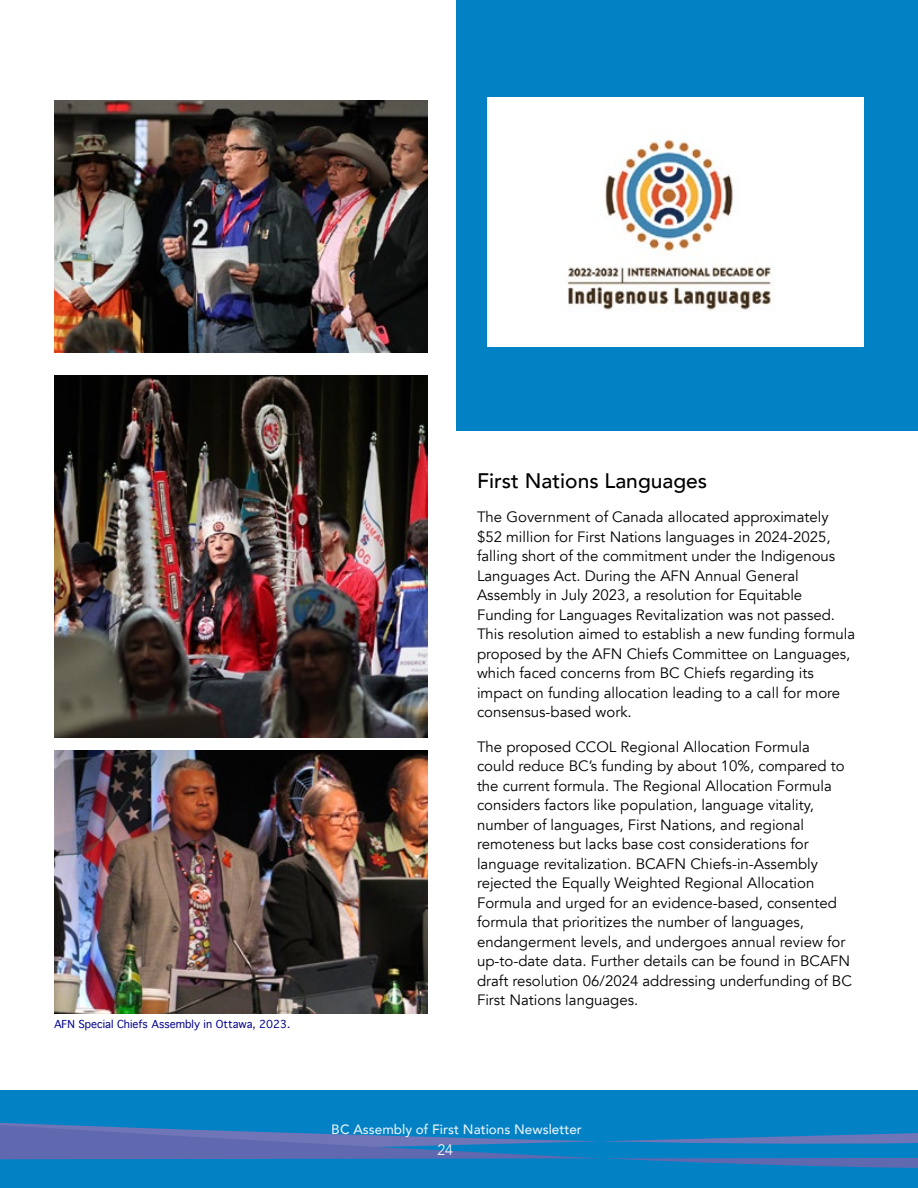
<style>
.page{position:relative;width:918px;height:1188px;background:#fff}
.page>*{position:absolute;margin:0;border:0;box-sizing:border-box;transform-origin:0 0}
.t1{font:500 21px "Avenir";color:#000}
.t2{font:15px/19.5px "Avenir";color:#000}
.t3{font:300 15px "Avenir";color:#fff}
.t4{font:500 13.5px "Avenir";color:#fff}
.t5{font:10.5px "Geneva";color:#00008e}
</style>
<div class="page">
<div style="left:0;top:1090px;width:918px;height:98px;background:#0281c5"></div>
<svg style="left:0;top:1122px;width:918px;height:46px"></svg>
<div style="left:457px;top:0;width:461px;height:430px;background:#0281c5"></div>
<img style="left:488px;top:98px;width:376px;height:248px">
<img style="left:54px;top:100px;width:374px;height:252px">
<img style="left:54px;top:375px;width:374px;height:363px">
<img style="left:54px;top:750px;width:374px;height:264px">
<p class="t5" style="left:54px;top:1019px;width:238px">AFN Special Chiefs Assembly in Ottawa, 2023.</p>
<p class="t1" style="left:477px;top:462px;width:232px">First Nations Languages</p>
<p class="t2" style="left:477px;top:507px;width:380px">The Government of Canada allocated approximately $52 million for First Nations languages in 2024-2025, falling short of the commitment under the Indigenous Languages Act. During the AFN Annual General Assembly in July 2023, a resolution for Equitable Funding for Languages Revitalization was not passed.<br>This resolution aimed to establish a new funding formula proposed by the AFN Chiefs Committee on Languages, which faced concerns from BC Chiefs regarding its impact on funding allocation leading to a call for more consensus-based work.</p>
<p class="t2" style="left:477px;top:737px;width:376px">The proposed CCOL Regional Allocation Formula<br>could reduce BC’s funding by about 10%, compared to the current formula. The Regional Allocation Formula considers factors like population, language vitality, number of languages, First Nations, and regional remoteness but lacks base cost considerations for language revitalization. BCAFN Chiefs-in-Assembly rejected the Equally Weighted Regional Allocation Formula and urged for an evidence-based, consented formula that prioritizes the number of languages, endangerment levels, and undergoes annual review for up-to-date data. Further details can be found in BCAFN draft resolution 06/2024 addressing underfunding of BC First Nations languages.</p>
<p class="t4" style="left:332px;top:1118px;width:252px">BC Assembly of First Nations Newsletter</p>
<p class="t3" style="left:437px;top:1141px;width:17px">24</p>
</div>
